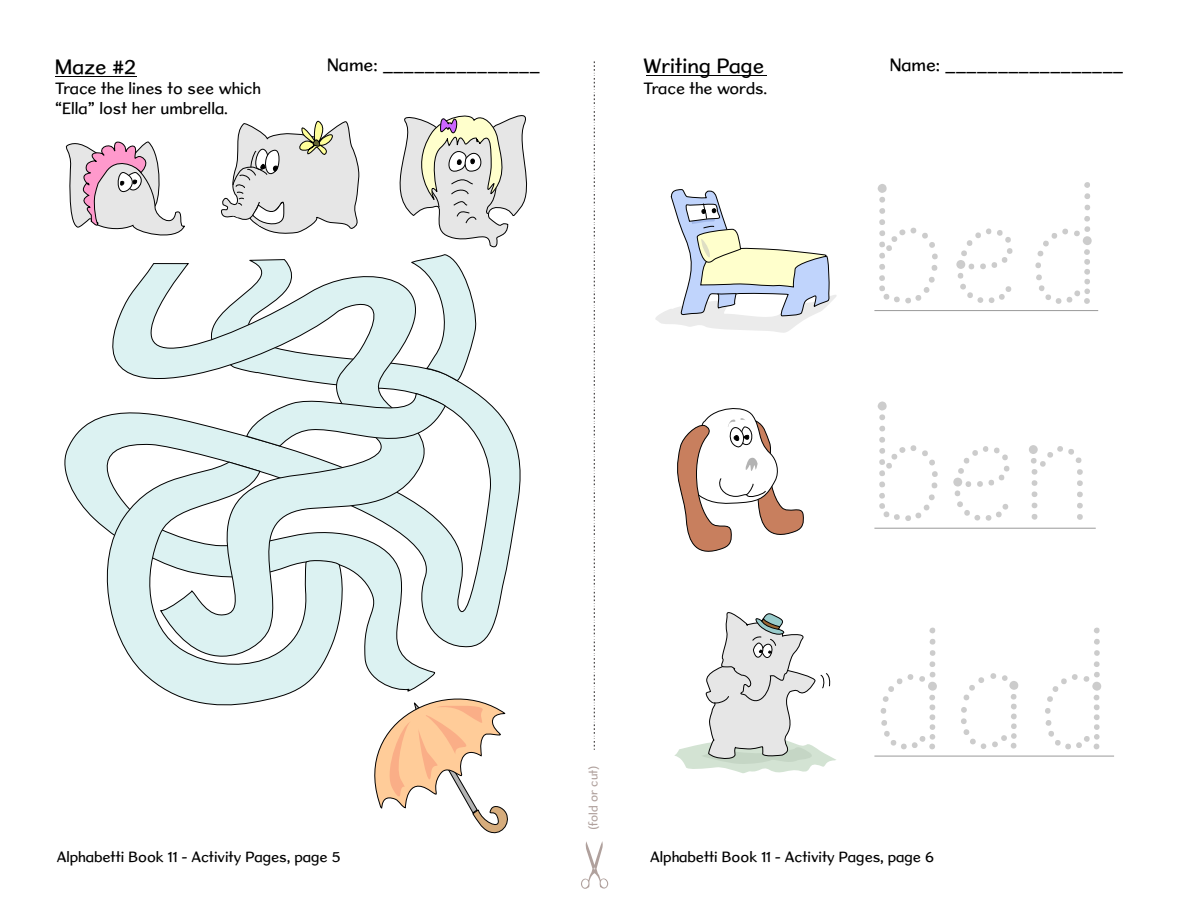
<style>
.page{position:relative;width:1188px;height:918px;background:#fff}
.page>*{position:absolute;margin:0;border:0;box-sizing:border-box;transform-origin:0 0}
.t1{font:165px/222.8px "Sassoon Sans US Dotted";letter-spacing:-.02em;color:#ccc;text-align:justify}
.t2{font:21px "Sweater School Rg";color:#000}
.t3{font:18px "Sweater School Rg";color:#000}
.t4{font:16.5px/19.4px "Sweater School Rg";color:#000}
.t5{font:15px "Sweater School Rg";color:#000}
.t6{font:12px "Sweater School Rg";color:#b0a19d}
</style>
<div class="page">
<svg style="left:594px;top:61px;width:1px;height:689px"></svg>
<svg style="left:581px;top:841px;width:27px;height:48px"></svg>
<hr style="left:55px;top:76px;width:81px;height:1px;background:#000">
<hr style="left:646px;top:75px;width:121px;height:1px;background:#000">
<hr style="left:874px;top:310px;width:224px;height:1px;background:#999">
<hr style="left:874px;top:528px;width:222px;height:1px;background:#999">
<hr style="left:874px;top:756px;width:240px;height:1px;background:#999">
<svg style="left:221px;top:120px;width:139px;height:114px"></svg>
<svg style="left:65px;top:141px;width:120px;height:95px"></svg>
<svg style="left:374px;top:698px;width:134px;height:136px"></svg>
<svg style="left:64px;top:259px;width:457px;height:433px"></svg>
<svg style="left:70px;top:263px;width:367px;height:394px"></svg>
<svg style="left:382px;top:115px;width:146px;height:267px"></svg>
<svg style="left:246px;top:393px;width:201px;height:70px"></svg>
<svg style="left:94px;top:461px;width:252px;height:245px;fill:#dcf2f2"></svg>
<svg style="left:655px;top:189px;width:182px;height:144px"></svg>
<svg style="left:677px;top:408px;width:127px;height:144px"></svg>
<svg style="left:674px;top:612px;width:162px;height:161px"></svg>
<h2 class="t2" style="left:55px;top:58px;width:83px">Maze #2</h2>
<p class="t3" style="left:327px;top:57px;width:214px">Name: _______________</p>
<p class="t4" style="left:55px;top:81px;width:207px">Trace the lines to see which “Ella” lost her umbrella.</p>
<h2 class="t2" style="left:644px;top:58px;width:122px">Writing Page</h2>
<p class="t4" style="left:644px;top:80px;width:125px">Trace the words.</p>
<p class="t6" style="left:589px;top:830px;width:66px;rotate:-90deg">(fold or cut)</p>
<p class="t3" style="left:890px;top:57px;width:235px">Name: _________________</p>
<h1 class="t1" style="left:865px;top:158px;width:255px">bed ben dad</h1>
<p class="t5" style="left:57px;top:850px;width:285px">Alphabetti Book 11 - Activity Pages, page 5</p>
<p class="t5" style="left:650px;top:850px;width:285px">Alphabetti Book 11 - Activity Pages, page 6</p>
</div>
